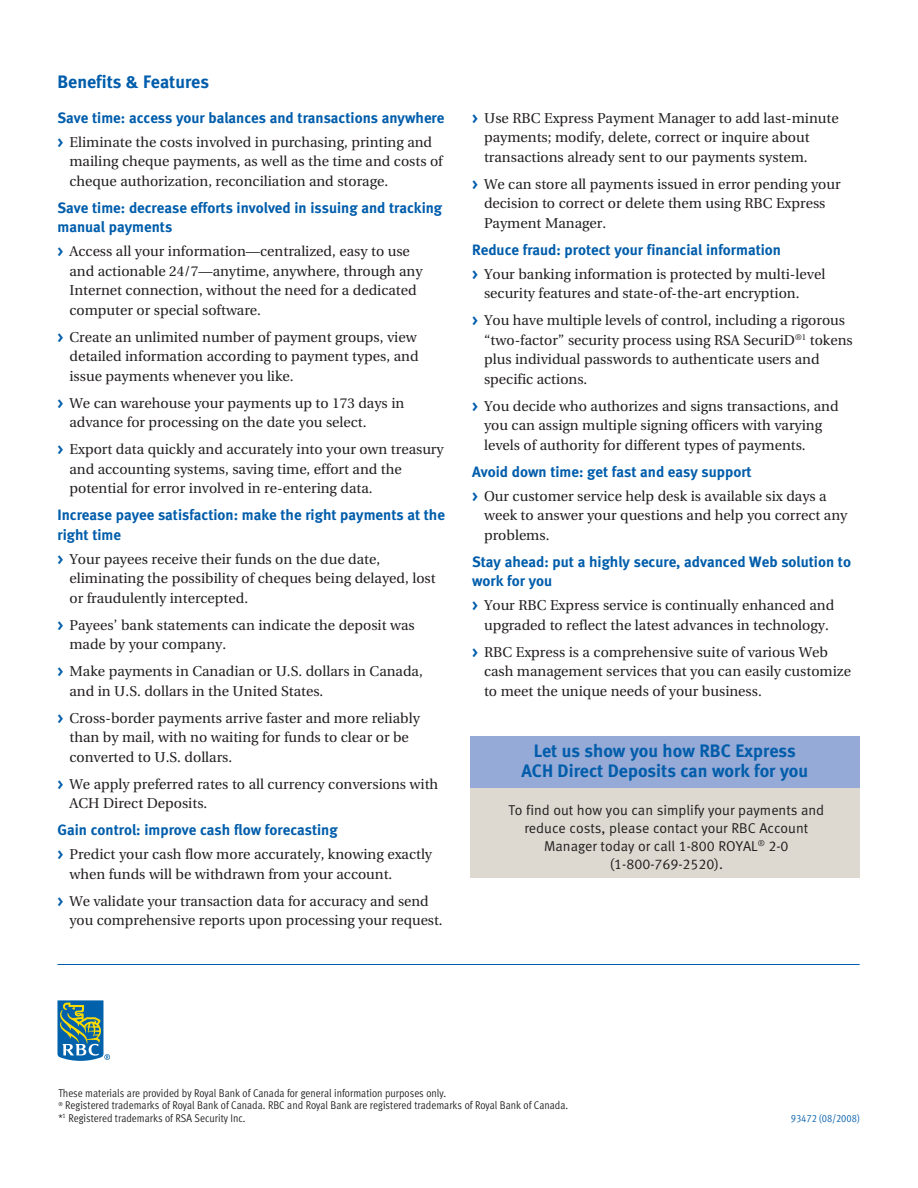
<style>
.page{position:relative;width:918px;height:1188px;background:#fff}
.page>*{position:absolute;margin:0;border:0;box-sizing:border-box;transform-origin:0 0}
.t1{font:18px/19.5px "Meta Bold LF";color:#015dab;text-align:center}
.t2{font:15px/19.5px "Meta Bold LF";color:#015dab}
.t3{font:14.25px/19.5px "Utopia";color:#231f20}
.t4{font:14.25px/18px "Meta Normal LF";color:#231f20;text-align:center}
.t5{font:11.25px/12.8px "Meta Cond Normal LF";color:#231f20}
.t6{font:10.5px "Meta Cond Normal LF";color:#015dab}
.s1{font-family:"Meta Bold LF";color:#015dab}
</style>
<div class="page">
<hr style="left:57px;top:964px;width:803px;height:1px;background:#015dab">
<svg style="left:57px;top:1000px;width:53px;height:61px"></svg>
<div style="left:470px;top:736px;width:390px;height:53px;background:#95aad6"></div>
<div style="left:470px;top:789px;width:390px;height:89px;background:#ddd9d1"></div>
<p class="t1" style="left:57px;top:72px;width:153px">Benefits &amp; Features</p>
<p class="t2" style="left:57px;top:108px;width:388px">Save time: access your balances and transactions anywhere</p>
<p class="t3" style="left:69px;top:132px;width:375px;text-indent:-12px"><span class="s1">&gt;</span> Eliminate the costs involved in purchasing, printing and mailing cheque payments, as well as the time and costs of cheque authorization, reconciliation and storage.</p>
<p class="t2" style="left:57px;top:198px;width:386px">Save time: decrease efforts involved in issuing and tracking manual payments</p>
<p class="t3" style="left:69px;top:242px;width:355px;text-indent:-12px"><span class="s1">&gt;</span> Access all your information—centralized, easy to use and actionable 24/7—anytime, anywhere, through any Internet connection, without the need for a dedicated computer or special software.</p>
<p class="t3" style="left:69px;top:327px;width:351px;text-indent:-12px"><span class="s1">&gt;</span> Create an unlimited number of payment groups, view detailed information according to payment types, and issue payments whenever you like.</p>
<p class="t3" style="left:69px;top:393px;width:336px;text-indent:-12px"><span class="s1">&gt;</span> We can warehouse your payments up to 173 days in advance for processing on the date you select.</p>
<p class="t3" style="left:69px;top:440px;width:376px;text-indent:-12px"><span class="s1">&gt;</span> Export data quickly and accurately into your own treasury and accounting systems, saving time, effort and the potential for error involved in re-entering data.</p>
<p class="t2" style="left:57px;top:505px;width:389px">Increase payee satisfaction: make the right payments at the right time</p>
<p class="t3" style="left:69px;top:549px;width:368px;text-indent:-12px"><span class="s1">&gt;</span> Your payees receive their funds on the due date, eliminating the possibility of cheques being delayed, lost or fraudulently intercepted.</p>
<p class="t3" style="left:69px;top:615px;width:347px;text-indent:-12px"><span class="s1">&gt;</span> Payees’ bank statements can indicate the deposit was made by your company.</p>
<p class="t3" style="left:69px;top:662px;width:355px;text-indent:-12px"><span class="s1">&gt;</span> Make payments in Canadian or U.S. dollars in Canada, and in U.S. dollars in the United States.</p>
<p class="t3" style="left:69px;top:708px;width:352px;text-indent:-12px"><span class="s1">&gt;</span> Cross-border payments arrive faster and more reliably than by mail, with no waiting for funds to clear or be converted to U.S. dollars.</p>
<p class="t3" style="left:69px;top:774px;width:370px;text-indent:-12px"><span class="s1">&gt;</span> We apply preferred rates to all currency conversions with<br>ACH Direct Deposits.</p>
<p class="t2" style="left:57px;top:820px;width:282px">Gain control: improve cash flow forecasting</p>
<p class="t3" style="left:69px;top:845px;width:364px;text-indent:-12px"><span class="s1">&gt;</span> Predict your cash flow more accurately, knowing exactly when funds will be withdrawn from your account.</p>
<p class="t3" style="left:69px;top:891px;width:375px;text-indent:-12px"><span class="s1">&gt;</span> We validate your transaction data for accuracy and send you comprehensive reports upon processing your request.</p>
<p class="t3" style="left:484px;top:108px;width:356px;text-indent:-12px"><span class="s1">&gt;</span> Use RBC Express Payment Manager to add last-minute payments; modify, delete, correct or inquire about transactions already sent to our payments system.</p>
<p class="t3" style="left:484px;top:174px;width:358px;text-indent:-12px"><span class="s1">&gt;</span> We can store all payments issued in error pending your decision to correct or delete them using RBC Express<br>Payment Manager.</p>
<p class="t2" style="left:472px;top:240px;width:310px">Reduce fraud: protect your financial information</p>
<p class="t3" style="left:484px;top:264px;width:343px;text-indent:-12px"><span class="s1">&gt;</span> Your banking information is protected by multi-level security features and state-of-the-art encryption.</p>
<p class="t3" style="left:484px;top:311px;width:370px;text-indent:-12px"><span class="s1">&gt;</span> You have multiple levels of control, including a rigorous “two-factor” security process using RSA SecuriD<sup>®1</sup> tokens plus individual passwords to authenticate users and specific actions.</p>
<p class="t3" style="left:484px;top:396px;width:356px;text-indent:-12px"><span class="s1">&gt;</span> You decide who authorizes and signs transactions, and you can assign multiple signing officers with varying levels of authority for different types of payments.</p>
<p class="t2" style="left:472px;top:462px;width:281px">Avoid down time: get fast and easy support</p>
<p class="t3" style="left:484px;top:486px;width:365px;text-indent:-12px"><span class="s1">&gt;</span> Our customer service help desk is available six days a week to answer your questions and help you correct any problems.</p>
<p class="t2" style="left:472px;top:552px;width:380px">Stay ahead: put a highly secure, advanced Web solution to work for you</p>
<p class="t3" style="left:472px;top:596px;width:364px;text-align:center"><span class="s1">&gt;</span> Your RBC Express service is continually enhanced and upgraded to reflect the latest advances in technology.</p>
<p class="t3" style="left:484px;top:642px;width:368px;text-indent:-12px"><span class="s1">&gt;</span> RBC Express is a comprehensive suite of various Web cash management services that you can easily customize to meet the unique needs of your business.</p>
<p class="t1" style="left:521px;top:741px;width:288px">Let us show you how RBC Express<br>ACH Direct Deposits can work for you</p>
<p class="t4" style="left:508px;top:801px;width:317px">To find out how you can simplify your payments and reduce costs, please contact your RBC Account Manager today or call 1-800 ROYAL<sup>®</sup> 2-0 (1-800-769-2520).</p>
<p class="t5" style="left:58px;top:1086px;width:511px">These materials are provided by Royal Bank of Canada for general information purposes only.<br><sup>®</sup> Registered trademarks of Royal Bank of Canada. RBC and Royal Bank are registered trademarks of Royal Bank of Canada. *<sup>1</sup> Registered trademarks of RSA Security Inc.</p>
<p class="t6" style="left:791px;top:1112px;width:70px">93472 (08/2008)</p>
</div>
